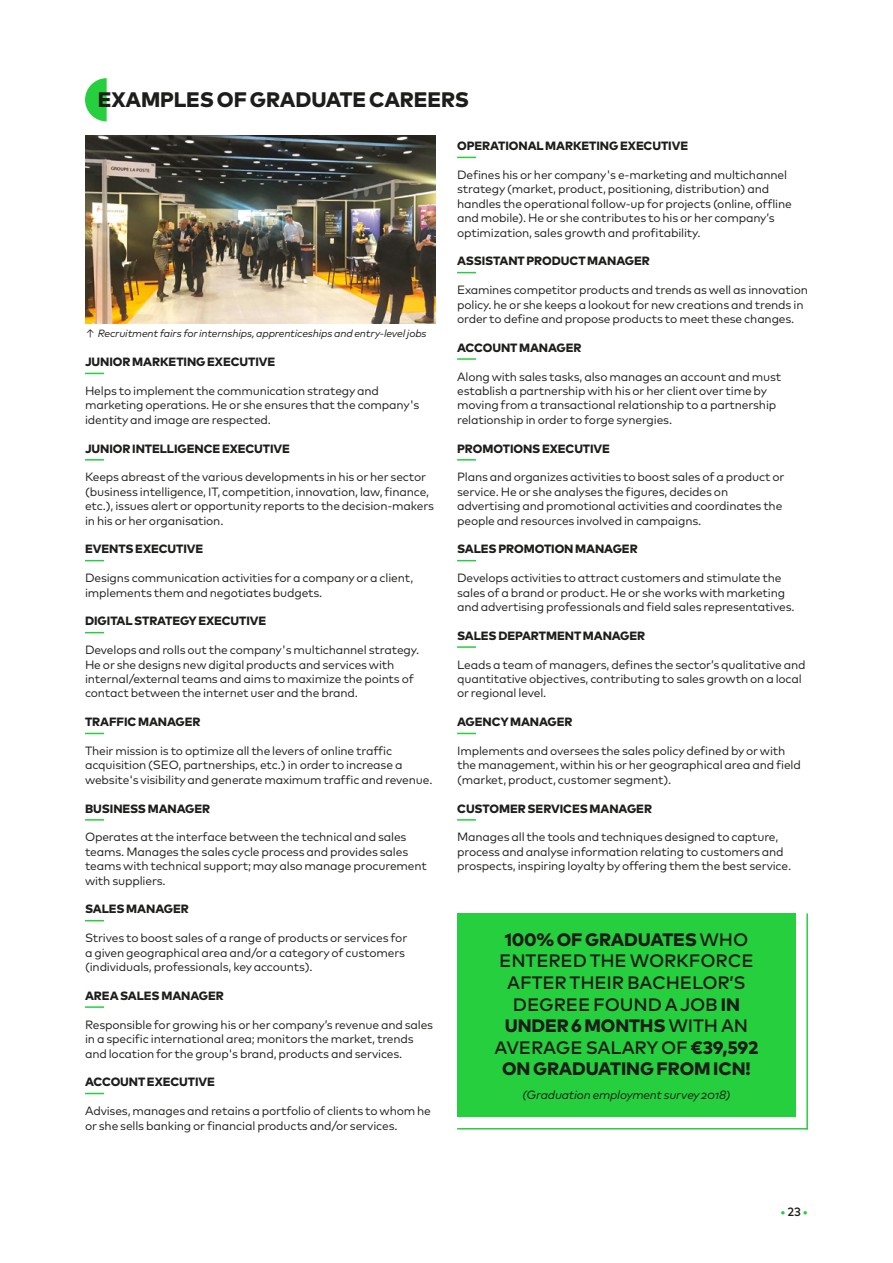
<style>
.page{position:relative;width:893px;height:1263px;background:#fff}
.page>*{position:absolute;margin:0;border:0;box-sizing:border-box;transform-origin:0 0}
.t1{font:800 21px "Mark Pro";letter-spacing:-.005em;color:#1d1d1b}
.t2{font:500 18px/21.6px "Mark Pro";letter-spacing:-.01em;color:#1d1d1b;text-align:center}
.t3{font:12px/14.4px "Mark Pro";letter-spacing:-.015em;color:#1d1d1b}
.t4{font:800 12px "Mark Pro";letter-spacing:-.005em;color:#1d1d1b}
.t5{font:italic 12px "Mark Pro";letter-spacing:-.015em;color:#1d1d1b}
.t6{font:500 12px "Mark Pro";color:#25cf3e}
.t7{font:italic 10.5px "Mark Pro";letter-spacing:-.015em;color:#1d1d1b}
.s1{font-style:normal}
.s2{font-weight:800}
.s3{color:#1d1d1b}
</style>
<div class="page">
<svg style="left:85px;top:78px;width:22px;height:43px"></svg>
<svg style="left:457px;top:157px;width:19px;height:1px"></svg>
<svg style="left:457px;top:358px;width:19px;height:2px"></svg>
<svg style="left:457px;top:459px;width:19px;height:2px"></svg>
<svg style="left:457px;top:560px;width:19px;height:1px"></svg>
<svg style="left:457px;top:646px;width:19px;height:2px"></svg>
<svg style="left:457px;top:733px;width:19px;height:1px"></svg>
<svg style="left:85px;top:1093px;width:19px;height:1px"></svg>
<svg style="left:457px;top:819px;width:19px;height:2px"></svg>
<svg style="left:457px;top:272px;width:19px;height:1px"></svg>
<svg style="left:85px;top:373px;width:19px;height:1px"></svg>
<svg style="left:85px;top:459px;width:19px;height:2px"></svg>
<svg style="left:85px;top:560px;width:19px;height:1px"></svg>
<svg style="left:85px;top:632px;width:19px;height:1px"></svg>
<svg style="left:85px;top:733px;width:19px;height:1px"></svg>
<svg style="left:85px;top:819px;width:19px;height:2px"></svg>
<svg style="left:85px;top:920px;width:19px;height:1px"></svg>
<svg style="left:85px;top:1006px;width:19px;height:2px"></svg>
<div style="left:457px;top:913px;width:339px;height:204px;background:#25cf3e"></div>
<hr style="left:457px;top:1128px;width:351px;height:1px;background:#25cf3e">
<hr style="left:806px;top:913px;width:2px;height:216px;background:#25cf3e">
<img style="left:85px;top:136px;width:351px;height:187px">
<h1 class="t1" style="left:98px;top:83px;width:373px">EXAMPLES OF GRADUATE CAREERS</h1>
<p class="t4" style="left:457px;top:137px;width:233px">OPERATIONAL MARKETING EXECUTIVE</p>
<p class="t3" style="left:457px;top:167px;width:336px">Defines his or her company's e-marketing and multichannel strategy (market, product, positioning, distribution) and handles the operational follow-up for projects (online, offline and mobile). He or she contributes to his or her company’s optimization, sales growth and profitability.</p>
<p class="t4" style="left:457px;top:252px;width:194px">ASSISTANT PRODUCT MANAGER</p>
<p class="t7" style="left:85px;top:326px;width:343px"><span class="s1">↑</span> Recruitment fairs for internships, apprenticeships and entry-level jobs</p>
<p class="t4" style="left:85px;top:353px;width:192px">JUNIOR MARKETING EXECUTIVE</p>
<p class="t3" style="left:85px;top:383px;width:336px">Helps to implement the communication strategy and marketing operations. He or she ensures that the company's identity and image are respected.</p>
<p class="t4" style="left:85px;top:439px;width:206px">JUNIOR INTELLIGENCE EXECUTIVE</p>
<p class="t3" style="left:85px;top:469px;width:351px">Keeps abreast of the various developments in his or her sector (business intelligence, IT, competition, innovation, law, finance, etc.), issues alert or opportunity reports to the decision-makers in his or her organisation.</p>
<p class="t4" style="left:85px;top:540px;width:120px">EVENTS EXECUTIVE</p>
<p class="t3" style="left:85px;top:570px;width:330px">Designs communication activities for a company or a client, implements them and negotiates budgets.</p>
<p class="t4" style="left:85px;top:612px;width:183px">DIGITAL STRATEGY EXECUTIVE</p>
<p class="t3" style="left:85px;top:642px;width:336px">Develops and rolls out the company's multichannel strategy.<br>He or she designs new digital products and services with internal/external teams and aims to maximize the points of contact between the internet user and the brand.</p>
<p class="t4" style="left:85px;top:713px;width:117px">TRAFFIC MANAGER</p>
<p class="t3" style="left:85px;top:743px;width:349px">Their mission is to optimize all the levers of online traffic acquisition (SEO, partnerships, etc.) in order to increase a website's visibility and generate maximum traffic and revenue.</p>
<p class="t4" style="left:85px;top:799px;width:127px">BUSINESS MANAGER</p>
<p class="t3" style="left:85px;top:829px;width:343px">Operates at the interface between the technical and sales teams. Manages the sales cycle process and provides sales teams with technical support; may also manage procurement with suppliers.</p>
<p class="t4" style="left:85px;top:900px;width:105px">SALES MANAGER</p>
<p class="t3" style="left:85px;top:930px;width:324px">Strives to boost sales of a range of products or services for a given geographical area and/or a category of customers (individuals, professionals, key accounts).</p>
<p class="t4" style="left:85px;top:986px;width:140px">AREA SALES MANAGER</p>
<p class="t3" style="left:85px;top:1016px;width:350px">Responsible for growing his or her company’s revenue and sales in a specific international area; monitors the market, trends and location for the group's brand, products and services.</p>
<p class="t4" style="left:85px;top:1073px;width:131px">ACCOUNT EXECUTIVE</p>
<p class="t3" style="left:85px;top:1103px;width:347px">Advises, manages and retains a portfolio of clients to whom he or she sells banking or financial products and/or services.</p>
<p class="t3" style="left:457px;top:282px;width:352px">Examines competitor products and trends as well as innovation policy. he or she keeps a lookout for new creations and trends in order to define and propose products to meet these changes.</p>
<p class="t4" style="left:457px;top:338px;width:126px">ACCOUNT MANAGER</p>
<p class="t3" style="left:457px;top:368px;width:326px">Along with sales tasks, also manages an account and must establish a partnership with his or her client over time by moving from a transactional relationship to a partnership relationship in order to forge synergies.</p>
<p class="t4" style="left:457px;top:439px;width:154px">PROMOTIONS EXECUTIVE</p>
<p class="t3" style="left:457px;top:469px;width:329px">Plans and organizes activities to boost sales of a product or service. He or she analyses the figures, decides on advertising and promotional activities and coordinates the people and resources involved in campaigns.</p>
<p class="t4" style="left:457px;top:540px;width:182px">SALES PROMOTION MANAGER</p>
<p class="t3" style="left:457px;top:570px;width:339px">Develops activities to attract customers and stimulate the sales of a brand or product. He or she works with marketing and advertising professionals and field sales representatives.</p>
<p class="t4" style="left:457px;top:626px;width:190px">SALES DEPARTMENT MANAGER</p>
<p class="t3" style="left:457px;top:656px;width:350px">Leads a team of managers, defines the sector’s qualitative and quantitative objectives, contributing to sales growth on a local or regional level.</p>
<p class="t4" style="left:457px;top:713px;width:117px">AGENCY MANAGER</p>
<p class="t3" style="left:457px;top:743px;width:345px">Implements and oversees the sales policy defined by or with the management, within his or her geographical area and field (market, product, customer segment).</p>
<p class="t4" style="left:457px;top:799px;width:196px">CUSTOMER SERVICES MANAGER</p>
<p class="t3" style="left:457px;top:829px;width:335px">Manages all the tools and techniques designed to capture, process and analyse information relating to customers and prospects, inspiring loyalty by offering them the best service.</p>
<h2 class="t2" style="left:494px;top:927px;width:265px"><span class="s2">100% OF GRADUATES</span> WHO<br>ENTERED THE WORKFORCE<br>AFTER THEIR BACHELOR’S<br>DEGREE FOUND A JOB <span class="s2">IN<br>UNDER 6 MONTHS</span> WITH AN<br>AVERAGE SALARY OF <span class="s2">€39,592<br>ON GRADUATING FROM ICN!</span></h2>
<p class="t5" style="left:522px;top:1086px;width:209px">(Graduation employment survey 2018)</p>
<p class="t6" style="left:780px;top:1203px;width:29px">• <span class="s3">23</span> •</p>
</div>
